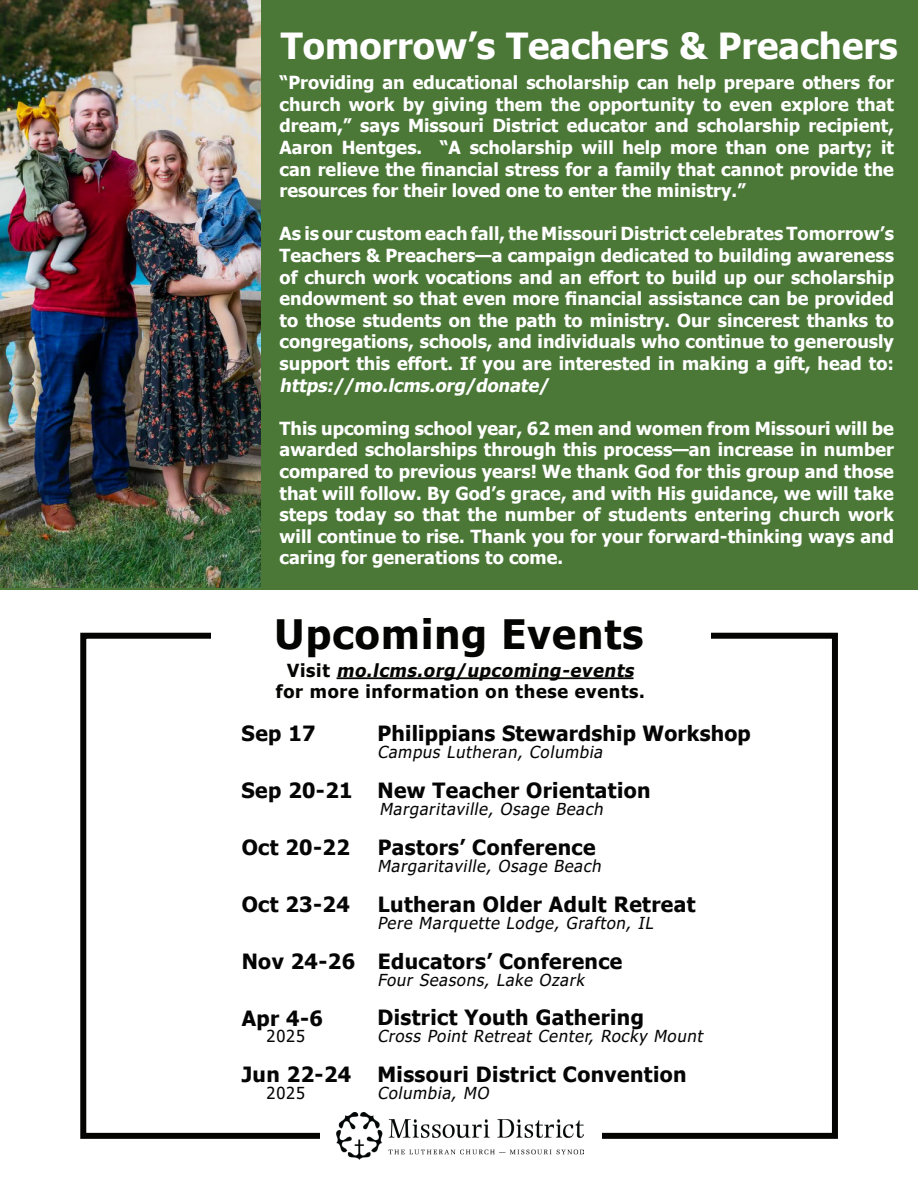
<style>
.page{position:relative;width:918px;height:1188px;background:#fff}
.page>*{position:absolute;margin:0;border:0;box-sizing:border-box;transform-origin:0 0}
.t1{font:700 40.5px "Tahoma";letter-spacing:.03em;color:#040503}
.t2{font:700 36px "Tahoma";color:#fff}
.Paragraph{font:700 21px "Tahoma";letter-spacing:.02em;color:#040504}
.Paragraph-2{font:700 18px/21.6px "Tahoma";color:#fff;text-align:justify}
.t3{font:italic 700 18px "Tahoma";color:#040503}
.t4{font:700 18px "Tahoma";letter-spacing:.04em;color:#040503}
.Paragraph-3{font:italic 16.5px "Tahoma";color:#040504}
.Paragraph-4{font:16.5px "Tahoma";letter-spacing:.05em;color:#040504}
.s1{font-style:italic}
.s2{font-style:normal}
</style>
<div class="page">
<div style="left:80px;top:633px;width:758px;height:506px;border:6px solid #040503"></div>
<div style="left:320px;top:1099px;width:282px;height:81px;background:#fff"></div>
<div style="left:211px;top:616px;width:500px;height:80px;background:#fff"></div>
<div style="left:0;top:0;width:918px;height:589px;background:#4b7837"></div>
<hr style="left:337px;top:677px;width:296px;height:2px;background:#040503">
<img style="left:336px;top:1113px;width:247px;height:46px">
<img style="left:0;top:0;width:260px;height:588px">
<p class="t2" style="left:281px;top:21px;width:618px">Tomorrow’s Teachers &amp; Preachers</p>
<p class="Paragraph-2" style="left:280px;top:73px;width:616px">“Providing an educational scholarship can help prepare others for church work by giving them the opportunity to even explore that dream,” says Missouri District educator and scholarship recipient, Aaron Hentges. “A scholarship will help more than one party; it can relieve the financial stress for a family that cannot provide the resources for their loved one to enter the ministry.”</p>
<p class="Paragraph-2" style="left:280px;top:224px;width:616px">As is our custom each fall, the Missouri District celebrates Tomorrow’s Teachers &amp; Preachers—a campaign dedicated to building awareness of church work vocations and an effort to build up our scholarship endowment so that even more financial assistance can be provided to those students on the path to ministry. Our sincerest thanks to congregations, schools, and individuals who continue to generously support this effort. If you are interested in making a gift, head to: <span class="s1">https://mo.lcms.org/donate/</span></p>
<p class="Paragraph-2" style="left:280px;top:418px;width:616px">This upcoming school year, 62 men and women from Missouri will be awarded scholarships through this process—an increase in number compared to previous years! We thank God for this group and those that will follow. By God’s grace, and with His guidance, we will take steps today so that the number of students entering church work will continue to rise. Thank you for your forward-thinking ways and caring for generations to come.</p>
<p class="t1" style="left:275px;top:606px;width:370px">Upcoming Events</p>
<p class="t3" style="left:287px;top:658px;width:353px"><span class="s2">V i s i t</span> mo.lcms.org/upcoming-events</p>
<p class="t4" style="left:276px;top:679px;width:371px">for more information on these events.</p>
<p class="Paragraph" style="left:378px;top:719px;width:375px">Philippians Stewardship Workshop</p>
<p class="Paragraph-3" style="left:377px;top:741px;width:231px">Campus Lutheran, Columbia</p>
<p class="Paragraph" style="left:242px;top:719px;width:75px">Sep 17</p>
<p class="Paragraph" style="left:242px;top:775px;width:113px">Sep 20-21</p>
<p class="Paragraph" style="left:377px;top:775px;width:275px">New Teacher Orientation</p>
<p class="Paragraph-3" style="left:379px;top:798px;width:229px">Margaritaville, Osage Beach</p>
<p class="Paragraph" style="left:242px;top:833px;width:110px">Oct 20-22</p>
<p class="Paragraph" style="left:378px;top:833px;width:219px">Pastors’ Conference</p>
<p class="Paragraph-3" style="left:377px;top:855px;width:229px">Margaritaville, Osage Beach</p>
<p class="Paragraph" style="left:242px;top:889px;width:110px">Oct 23-24</p>
<p class="Paragraph" style="left:378px;top:889px;width:319px">Lutheran Older Adult Retreat</p>
<p class="Paragraph-3" style="left:377px;top:912px;width:281px">Pere Marquette Lodge, Grafton, IL</p>
<p class="Paragraph" style="left:242px;top:946px;width:115px">Nov 24-26</p>
<p class="Paragraph" style="left:378px;top:946px;width:246px">Educators’ Conference</p>
<p class="Paragraph-3" style="left:377px;top:969px;width:212px">Four Seasons, Lake Ozark</p>
<p class="Paragraph" style="left:242px;top:1003px;width:83px">Apr 4-6</p>
<p class="Paragraph" style="left:242px;top:1060px;width:111px">Jun 22-24</p>
<p class="Paragraph-4" style="left:267px;top:1025px;width:40px">2025</p>
<p class="Paragraph" style="left:377px;top:1003px;width:268px">District Youth Gathering</p>
<p class="Paragraph" style="left:377px;top:1060px;width:311px">Missouri District Convention</p>
<p class="Paragraph-3" style="left:377px;top:1025px;width:331px">Cross Point Retreat Center, Rocky Mount</p>
<p class="Paragraph-4" style="left:267px;top:1082px;width:40px">2025</p>
<p class="Paragraph-3" style="left:377px;top:1082px;width:117px">Columbia, MO</p>
</div>
